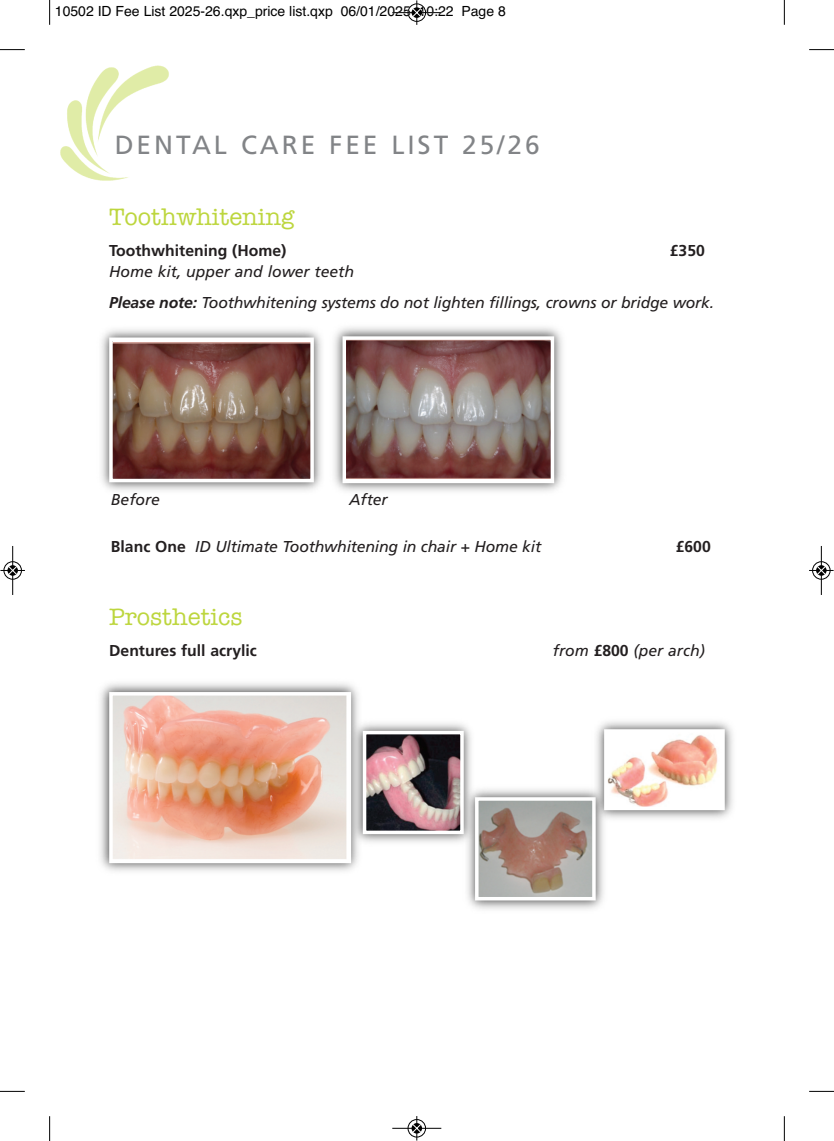
<style>
.page{position:relative;width:834px;height:1141px;background:#fff}
.page>*{position:absolute;margin:0;border:0;box-sizing:border-box;transform-origin:0 0}
.t1{font:26.25px "Frutiger";letter-spacing:.11em;color:#828487}
.t2{font:24.5px "American Typewriter";color:#bdd63e}
.t3{font:italic 15.75px/31px "Frutiger";letter-spacing:-.01em;color:#231f20}
.t4{font:700 15.75px "Frutiger";color:#231f20}
.t5{font:14px "Helvetica";color:#000}
.s1{font-weight:700}
.s2{font-weight:700;font-style:normal}
</style>
<div class="page">
<img style="left:60px;top:65px;width:109px;height:116px">
<img style="left:101px;top:329px;width:221px;height:162px">
<img style="left:114px;top:342px;width:195px;height:135px">
<div style="left:109px;top:337px;width:205px;height:145px;border:4px solid #fff"></div>
<img style="left:334px;top:327px;width:229px;height:165px">
<img style="left:347px;top:341px;width:202px;height:137px">
<div style="left:342px;top:336px;width:212px;height:147px;border:4px solid #fff"></div>
<img style="left:100px;top:683px;width:259px;height:189px">
<img style="left:114px;top:697px;width:232px;height:161px">
<div style="left:109px;top:692px;width:242px;height:171px;border:4px solid #fff"></div>
<img style="left:347px;top:716px;width:124px;height:134px">
<img style="left:368px;top:736px;width:90px;height:93px">
<div style="left:363px;top:731px;width:100px;height:103px;border:4px solid #fff"></div>
<img style="left:460px;top:783px;width:144px;height:127px">
<img style="left:480px;top:802px;width:110px;height:93px">
<div style="left:475px;top:797px;width:120px;height:103px;border:4px solid #fff"></div>
<img style="left:589px;top:721px;width:144px;height:105px">
<img style="left:609px;top:734px;width:110px;height:71px">
<div style="left:604px;top:729px;width:120px;height:81px;border:4px solid #fff"></div>
<svg style="left:49px;top:0;width:1px;height:25px"></svg>
<svg style="left:0;top:49px;width:25px;height:1px"></svg>
<svg style="left:783px;top:0;width:1px;height:25px"></svg>
<svg style="left:809px;top:49px;width:24px;height:1px"></svg>
<svg style="left:49px;top:1116px;width:1px;height:25px"></svg>
<svg style="left:0;top:1091px;width:25px;height:1px"></svg>
<svg style="left:783px;top:1116px;width:1px;height:25px"></svg>
<svg style="left:809px;top:1091px;width:24px;height:1px"></svg>
<div style="left:407px;top:3px;width:19px;height:19px;border:1px solid #fff;border-radius:50%"></div>
<hr style="left:392px;top:12px;width:49px;height:1px;background:#000">
<div style="left:408px;top:4px;width:17px;height:18px;border:1px solid #000;border-radius:50%"></div>
<svg style="left:412px;top:0;width:9px;height:25px"></svg>
<div style="left:407px;top:1119px;width:19px;height:19px;border:1px solid #fff;border-radius:50%"></div>
<hr style="left:392px;top:1128px;width:49px;height:1px;background:#000">
<div style="left:408px;top:1119px;width:17px;height:18px;border:1px solid #000;border-radius:50%"></div>
<svg style="left:412px;top:1116px;width:9px;height:25px"></svg>
<div style="left:3px;top:561px;width:19px;height:19px;border:1px solid #fff;border-radius:50%"></div>
<hr style="left:12px;top:546px;width:1px;height:49px;background:#000">
<div style="left:4px;top:561px;width:18px;height:18px;border:1px solid #000;border-radius:50%"></div>
<svg style="left:0;top:566px;width:25px;height:9px"></svg>
<div style="left:811px;top:561px;width:19px;height:19px;border:1px solid #fff;border-radius:50%"></div>
<hr style="left:820px;top:546px;width:1px;height:49px;background:#000">
<div style="left:812px;top:561px;width:18px;height:18px;border:1px solid #000;border-radius:50%"></div>
<svg style="left:809px;top:566px;width:24px;height:9px"></svg>
<p class="t5" style="left:55px;top:3px;width:452px">10502 ID Fee List 2025-26.qxp_price list.qxp 06/01/2025 10:22 Page 8</p>
<h1 class="t1" style="left:115px;top:134px;width:426px">DENTAL CARE FEE LIST 25/26</h1>
<h2 class="t2" style="left:109px;top:198px;width:187px">Toothwhitening</h2>
<p class="t4" style="left:109px;top:244px;width:179px">Toothwhitening (Home)</p>
<p class="t4" style="left:669px;top:244px;width:37px">£350</p>
<p class="t3" style="left:109px;top:257px;width:606px">Home kit, upper and lower teeth<br><span class="s1">Please note:</span> Toothwhitening systems do not lighten fillings, crowns or bridge work.</p>
<p class="t3" style="left:111px;top:486px;width:51px">Before</p>
<p class="t3" style="left:349px;top:486px;width:40px">After</p>
<p class="t3" style="left:111px;top:532px;width:431px"><span class="s2">Blanc One</span> ID Ultimate Toothwhitening in chair + Home kit</p>
<p class="t4" style="left:675px;top:540px;width:37px">£600</p>
<h2 class="t2" style="left:109px;top:598px;width:135px">Prosthetics</h2>
<p class="t4" style="left:109px;top:644px;width:149px">Dentures full acrylic</p>
<p class="t3" style="left:553px;top:636px;width:153px">from <span class="s2">£800</span> (per arch)</p>
</div>
